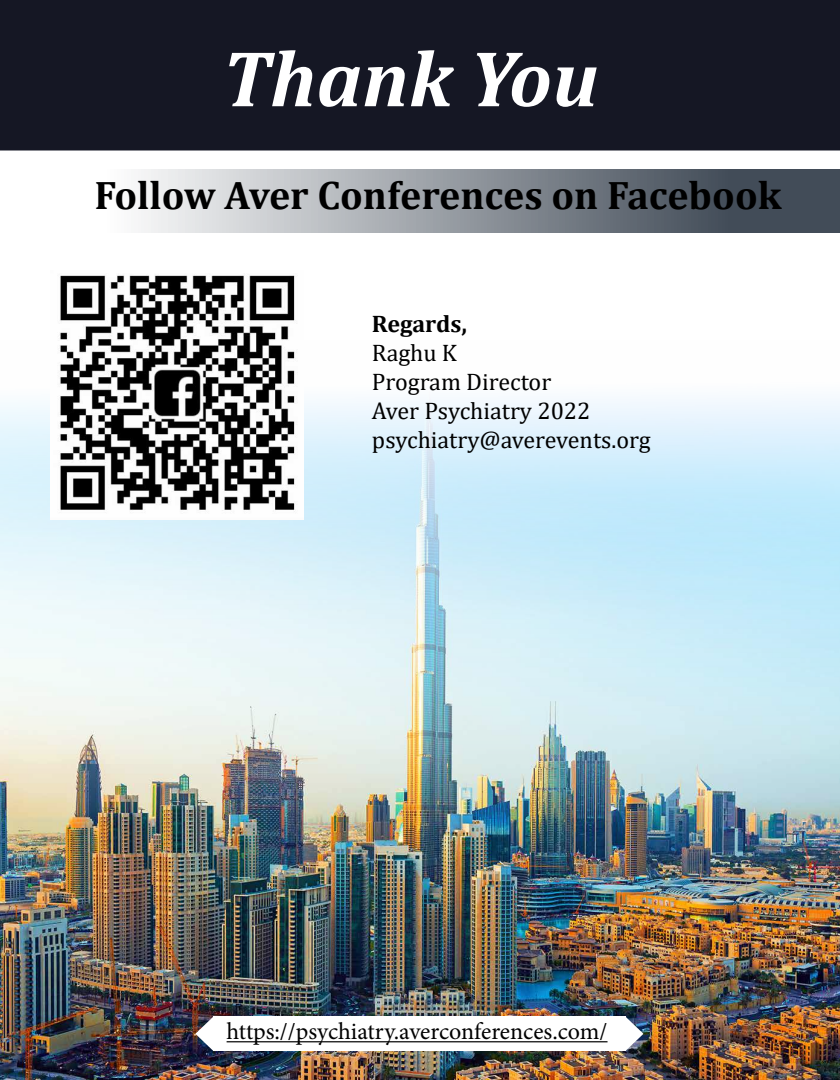
<style>
.page{position:relative;width:840px;height:1080px;background:#fff}
.page>*{position:absolute;margin:0;border:0;box-sizing:border-box;transform-origin:0 0}
.t1{font:italic 700 80px "Cambria";color:#fff}
.t2{font:700 40px "Cambria";color:#000}
.t3{font:24px/28.8px "Cambria";color:#000}
.t4{font:24px "Minion Pro";color:#000}
.t5{font:700 24px "Cambria";letter-spacing:-.005em;color:#000}
</style>
<div class="page">
<img style="left:0;top:398px;width:840px;height:682px">
<svg style="left:141px;top:169px;width:699px;height:64px;background:#8d939a"></svg>
<div style="left:0;top:0;width:840px;height:150px;background:#151724"></div>
<img style="left:50px;top:275px;width:253px;height:244px">
<div style="left:214px;top:1017px;width:412px;height:34px;background:#fff"></div>
<svg style="left:626px;top:1017px;width:17px;height:34px"></svg>
<svg style="left:195px;top:1017px;width:18px;height:34px"></svg>
<hr style="left:227px;top:1041px;width:381px;height:1px;background:#000">
<h1 class="t1" style="left:222px;top:22px;width:378px">Thank You</h1>
<h2 class="t2" style="left:94px;top:167px;width:689px">Follow Aver Conferences on Facebook</h2>
<p class="t5" style="left:372px;top:307px;width:96px">Regards,</p>
<p class="t3" style="left:372px;top:338px;width:280px">Raghu K<br>Program Director<br>Aver Psychiatry 2022 psychiatry@averevents.org</p>
<p class="t4" style="left:227px;top:1016px;width:382px">https://psychiatry.averconferences.com/</p>
</div>
